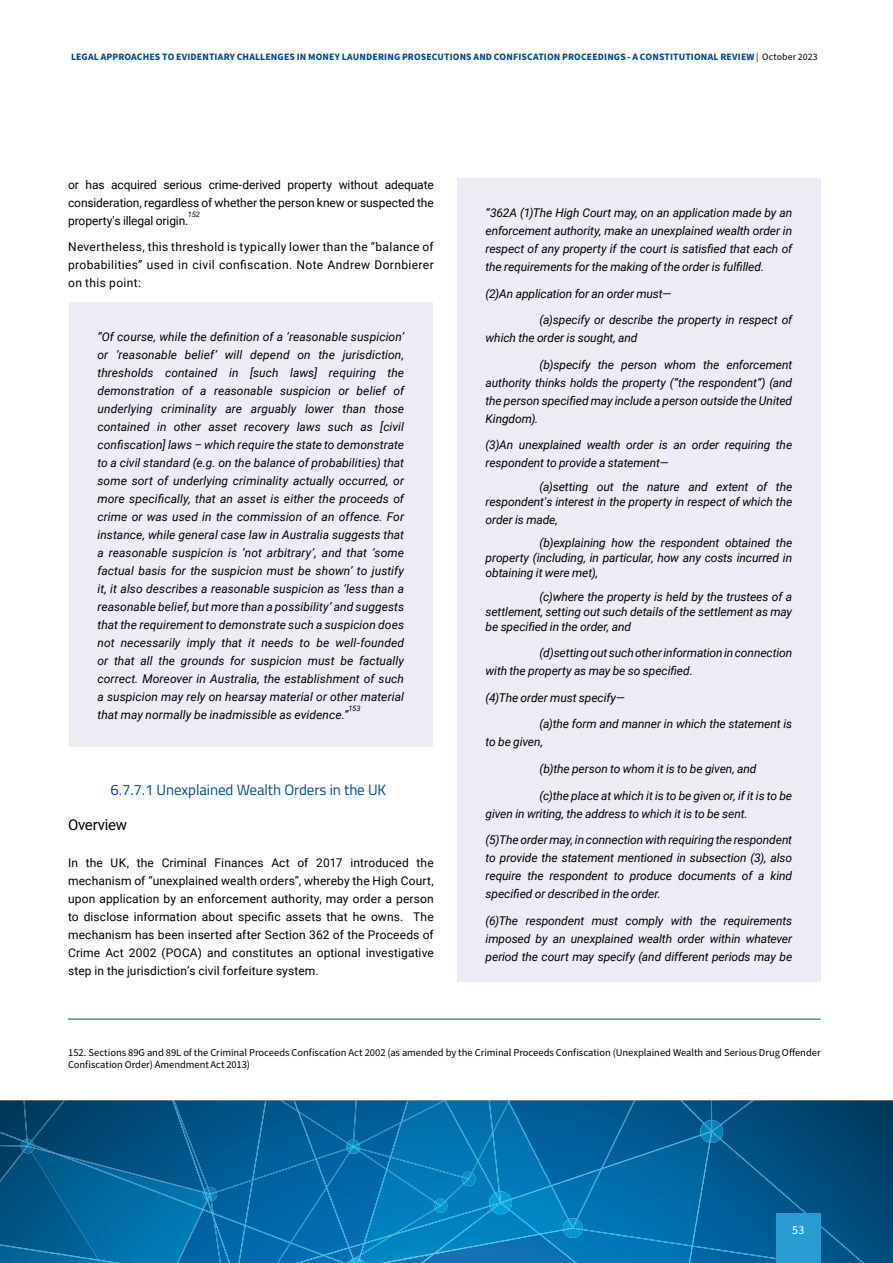
<style>
.page{position:relative;width:893px;height:1263px;background:#fff}
.page>*{position:absolute;margin:0;border:0;box-sizing:border-box;transform-origin:0 0}
.t1{font:15px "Titillium Web";letter-spacing:-.005em;color:#004794}
.t2{font:15px "Roboto";letter-spacing:-.02em;color:#000}
.t3{font:italic 12px/18px "Roboto";letter-spacing:-.01em;color:#000}
.t4{font:12px/18px "Roboto";letter-spacing:.01em;color:#000;text-align:justify}
.t5{font:12px "Source Sans Pro";color:#fff}
.t6{font:10.5px/12px "Source Sans Pro";letter-spacing:-.005em;color:#000}
.t7{font:700 9.75px "Source Sans Pro";letter-spacing:.015em;color:#004693}
.t8{font:italic 7.5px "Roboto";letter-spacing:-.025em;color:#000}
.s1{font-weight:400;color:#000}
</style>
<div class="page">
<hr style="left:68px;top:1019px;width:753px;height:1px;background:#004693">
<svg style="left:864px;top:1100px;width:29px;height:163px"></svg>
<svg style="left:0;top:1100px;width:864px;height:163px"></svg>
<div style="left:69px;top:302px;width:364px;height:444px;background:#ececf5"></div>
<div style="left:457px;top:179px;width:364px;height:803px;background:#ececf5"></div>
<div style="left:776px;top:1213px;width:45px;height:50px;background:#2a9cd3"></div>
<p class="t7" style="left:71px;top:51px;width:748px">LEGAL APPROACHES TO EVIDENTIARY CHALLENGES IN MONEY LAUNDERING PROSECUTIONS AND CONFISCATION PROCEEDINGS - A CONSTITUTIONAL REVIEW <span class="s1">| October 2023</span></p>
<p class="t4" style="left:68px;top:175px;width:367px">or has acquired serious crime-derived property without adequate consideration, regardless of whether the person knew or suspected the property's illegal origin.</p>
<p class="t8" style="left:188px;top:209px;width:14px">152</p>
<p class="t4" style="left:68px;top:237px;width:367px">Nevertheless, this threshold is typically lower than the “balance of probabilities” used in civil confiscation. Note Andrew Dornbierer on this point:</p>
<p class="t3" style="left:97px;top:327px;width:308px;text-align:justify">“Of course, while the definition of a ‘reasonable suspicion’ or ‘reasonable belief’ will depend on the jurisdiction, thresholds contained in [such laws] requiring the demonstration of a reasonable suspicion or belief of underlying criminality are arguably lower than those contained in other asset recovery laws such as [civil confiscation] laws – which require the state to demonstrate to a civil standard (e.g. on the balance of probabilities) that some sort of underlying criminality actually occurred, or more specifically, that an asset is either the proceeds of crime or was used in the commission of an offence. For instance, while general case law in Australia suggests that a reasonable suspicion is ‘not arbitrary’, and that ‘some factual basis for the suspicion must be shown’ to justify it, it also describes a reasonable suspicion as ‘less than a reasonable belief, but more than a possibility’ and suggests that the requirement to demonstrate such a suspicion does not necessarily imply that it needs to be well-founded or that all the grounds for suspicion must be factually correct. Moreover in Australia, the establishment of such a suspicion may rely on hearsay material or other material that may normally be inadmissible as evidence.”</p>
<p class="t8" style="left:348px;top:703px;width:14px">153</p>
<p class="t1" style="left:111px;top:778px;width:277px">6.7.7.1 Unexplained Wealth Orders in the UK</p>
<p class="t2" style="left:68px;top:814px;width:61px">Overview</p>
<p class="t4" style="left:68px;top:853px;width:367px">In the UK, the Criminal Finances Act of 2017 introduced the mechanism of “unexplained wealth orders”, whereby the High Court, upon application by an enforcement authority, may order a person to disclose information about specific assets that he owns. The mechanism has been inserted after Section 362 of the Proceeds of Crime Act 2002 (POCA) and constitutes an optional investigative step in the jurisdiction’s civil forfeiture system.</p>
<p class="t3" style="left:486px;top:204px;width:308px;text-align:justify">“362A (1)The High Court may, on an application made by an enforcement authority, make an unexplained wealth order in respect of any property if the court is satisfied that each of the requirements for the making of the order is fulfilled.</p>
<p class="t3" style="left:486px;top:284px;width:187px">(2)An application for an order must—</p>
<p class="t3" style="left:486px;top:311px;width:308px;text-indent:54px">(a)specify or describe the property in respect of which the order is sought, and</p>
<p class="t3" style="left:486px;top:355px;width:308px;text-align:justify;text-indent:54px">(b)specify the person whom the enforcement authority thinks holds the property (“the respondent”) (and the person specified may include a person outside the United Kingdom).</p>
<p class="t3" style="left:486px;top:436px;width:308px">(3)An unexplained wealth order is an order requiring the respondent to provide a statement—</p>
<p class="t3" style="left:486px;top:479px;width:308px;line-height:15px;text-align:right">(a)setting out the nature and extent of the respondent's interest in the property in respect of which the</p>
<p class="t3" style="left:540px;top:507px;width:254px;line-height:23.5px;text-indent:-54px">order is made,<br>(b)explaining how the respondent obtained the</p>
<p class="t3" style="left:486px;top:550px;width:308px;line-height:15px">property (including, in particular, how any costs incurred in obtaining it were met),</p>
<p class="t3" style="left:486px;top:589px;width:308px;line-height:15px;text-align:justify;text-indent:54px">(c)where the property is held by the trustees of a settlement, setting out such details of the settlement as may be specified in the order, and</p>
<p class="t3" style="left:486px;top:644px;width:308px;text-indent:54px">(d)setting out such other information in connection with the property as may be so specified.</p>
<p class="t3" style="left:486px;top:688px;width:141px">(4)The order must specify—</p>
<p class="t3" style="left:486px;top:715px;width:308px;text-indent:54px">(a)the form and manner in which the statement is to be given,</p>
<p class="t3" style="left:540px;top:759px;width:218px">(b)the person to whom it is to be given, and</p>
<p class="t3" style="left:486px;top:786px;width:308px;text-indent:54px">(c)the place at which it is to be given or, if it is to be given in writing, the address to which it is to be sent.</p>
<p class="t3" style="left:486px;top:830px;width:308px;text-align:justify">(5)The order may, in connection with requiring the respondent to provide the statement mentioned in subsection (3), also require the respondent to produce documents of a kind specified or described in the order.</p>
<p class="t3" style="left:486px;top:911px;width:308px;text-align:justify">(6)The respondent must comply with the requirements imposed by an unexplained wealth order within whatever period the court may specify (and different periods may be</p>
<p class="t6" style="left:68px;top:1047px;width:754px">152. Sections 89G and 89L of the Criminal Proceeds Confiscation Act 2002 (as amended by the Criminal Proceeds Confiscation (Unexplained Wealth and Serious Drug Offender<br>Confiscation Order) Amendment Act 2013)</p>
<p class="t5" style="left:792px;top:1222px;width:14px">53</p>
</div>
